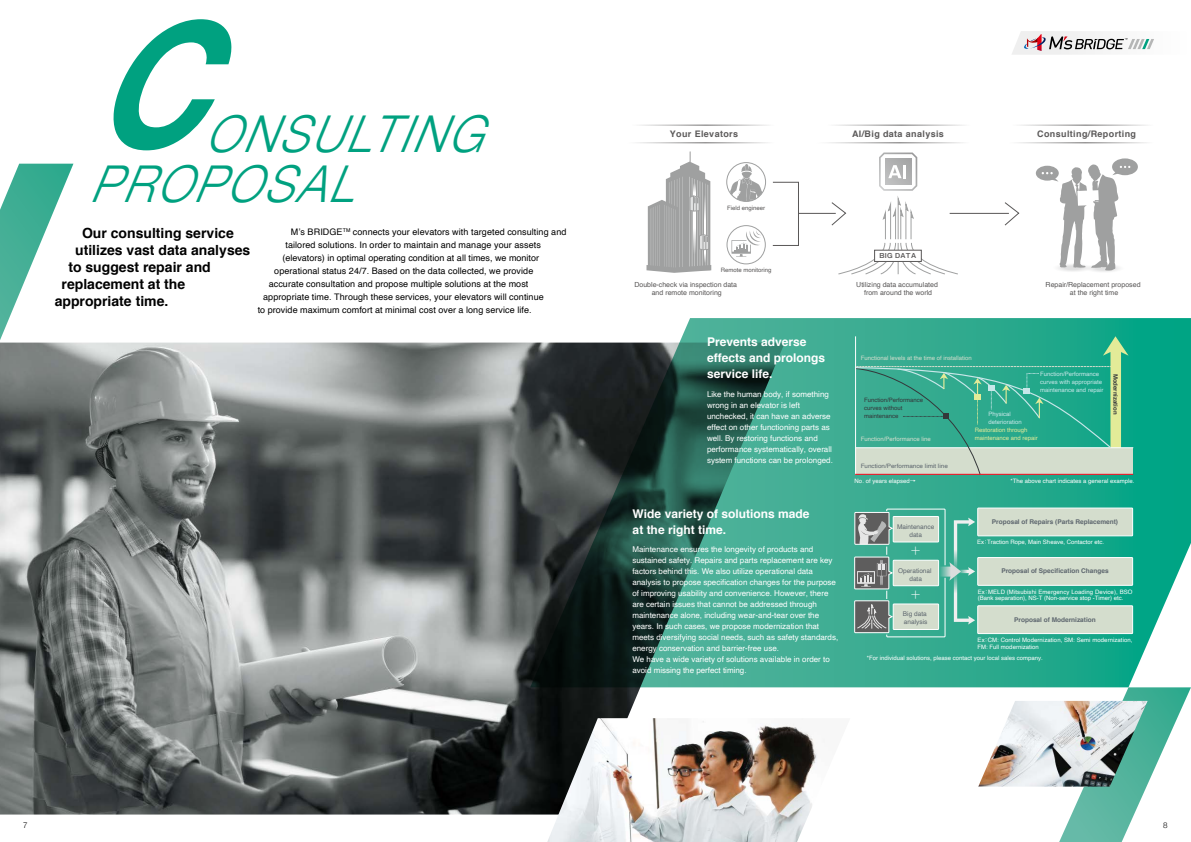
<style>
.page{position:relative;width:1191px;height:842px;background:#fff}
.page>*{position:absolute;margin:0;border:0;box-sizing:border-box;transform-origin:0 0}
.t1{font:italic 700 175.5px "Helvetica Neue";color:#00a180;scale:.85 1}
.t2{font:italic 300 50.8px "Helvetica Neue";color:#00a180;scale:.92 1}
.t3{font:700 14px "Helvetica";color:#000}
.t4{font:700 12px/16px "Helvetica";color:#fff}
.t5{font:300 11px "Gothic MB101 Pro";color:#fff}
.t6{font:9px "Helvetica";letter-spacing:.01em;color:#000}
.t7{font:700 9px "Helvetica";letter-spacing:.04em;color:#5c5a5a}
.t8{font:8px/11px "Helvetica";color:#fff}
.t9{font:300 8px "Helvetica Neue";color:#000}
.t10{font:7px/8px "Helvetica";color:#595757;text-align:center}
.t11{font:700 6.5px "Helvetica";color:#5d666e}
.t12{font:6.5px/8.1px "Helvetica";color:#5d666e;text-align:center}
.t13{font:700 6.3px "Gothic MB101 Pro De";letter-spacing:.04em;color:#595757}
.t14{font:6px/6.9px "Helvetica";color:#fff}
.t15{font:6px/8px "Helvetica";color:#c8e7e9}
.t16{font:6px "Helvetica";color:#d4ddcd}
.t17{font:6px/8px "Helvetica";color:#34373a}
.t18{font:6px/8px "Helvetica";color:#e3eb98}
.t19{font:6px "Helvetica";color:#595757}
.t20{font:6px "Helvetica";color:#5d666e;scale:1.06 1}
.t21{font:700 6px "Helvetica";color:#34373a}
.s1{font-family:"Gothic MB101 Pro";font-weight:500}
.s2{font-family:"Gothic BBB Pro";font-weight:500}
</style>
<div class="page">
<img style="left:0;top:343px;width:785px;height:471px">
<svg style="left:0;top:164px;width:73px;height:197px"></svg>
<svg style="left:530px;top:318px;width:661px;height:369px;background:#348775"></svg>
<svg style="left:1055px;top:687px;width:136px;height:155px"></svg>
<hr style="left:949px;top:213px;width:60px;height:1px;background:#595757">
<svg style="left:1004px;top:202px;width:15px;height:24px"></svg>
<hr style="left:798px;top:213px;width:37px;height:1px;background:#595757">
<svg style="left:728px;top:164px;width:35px;height:36px"></svg>
<div style="left:726px;top:162px;width:40px;height:40px;border:1px solid #9fa0a0;border-radius:50%"></div>
<svg style="left:613px;top:142px;width:182px;height:1px"></svg>
<svg style="left:613px;top:125px;width:182px;height:1px"></svg>
<svg style="left:807px;top:125px;width:182px;height:1px"></svg>
<svg style="left:807px;top:142px;width:182px;height:1px"></svg>
<svg style="left:1035px;top:166px;width:23px;height:15px"></svg>
<div style="left:1112px;top:158px;width:25px;height:17px;background:#9fa0a0;border-radius:50%"></div>
<svg style="left:1041px;top:164px;width:89px;height:108px"></svg>
<svg style="left:995px;top:142px;width:182px;height:1px"></svg>
<svg style="left:995px;top:125px;width:182px;height:1px"></svg>
<svg style="left:646px;top:151px;width:65px;height:122px"></svg>
<div style="left:726px;top:225px;width:39px;height:39px;border:1px solid #9fa0a0;border-radius:50%"></div>
<svg style="left:731px;top:226px;width:34px;height:31px"></svg>
<div style="left:977px;top:508px;width:155px;height:28px;background:#d4ddcd"></div>
<div style="left:977px;top:508px;width:155px;height:28px;border:1px solid #fff"></div>
<div style="left:977px;top:557px;width:155px;height:28px;background:#d4ddcd"></div>
<div style="left:977px;top:557px;width:155px;height:29px;border:1px solid #fff"></div>
<div style="left:977px;top:606px;width:155px;height:27px;background:#d4ddcd"></div>
<div style="left:977px;top:605px;width:155px;height:29px;border:1px solid #fff"></div>
<hr style="left:855px;top:447px;width:278px;height:1px;background:#fff">
<hr style="left:855px;top:474px;width:278px;height:1px;background:#e60012">
<svg style="left:854px;top:336px;width:274px;height:139px;background:#56b59a"></svg>
<svg style="left:854px;top:508px;width:121px;height:129px;background:#77b3a2"></svg>
<img style="left:978px;top:701px;width:169px;height:86px">
<svg style="left:1012px;top:31px;width:142px;height:24px"></svg>
<img style="left:547px;top:718px;width:270px;height:124px">
<svg style="left:831px;top:153px;width:127px;height:122px"></svg>
<p class="t1" style="left:89px;top:-53px;width:271px">C</p>
<p class="t2" style="left:204px;top:93px;width:336px">ONSULTING</p>
<p class="t2" style="left:89px;top:142px;width:321px">PROPOSAL</p>
<p class="t3" style="left:82px;top:222px;width:153px">Our consulting service</p>
<p class="t3" style="left:75px;top:239px;width:177px">utilizes vast data analyses</p>
<p class="t3" style="left:68px;top:256px;width:144px">to suggest repair and</p>
<p class="t3" style="left:62px;top:273px;width:125px">replacement at the</p>
<p class="t3" style="left:55px;top:290px;width:115px">appropriate time.</p>
<p class="t6" style="left:291px;top:225px;width:277px">M’s BRIDGE<sup>TM</sup> connects your elevators with targeted consulting and</p>
<p class="t6" style="left:285px;top:238px;width:257px">tailored solutions. In order to maintain and manage your assets</p>
<p class="t6" style="left:282px;top:251px;width:258px">(elevators) in optimal operating condition at all times, we monitor</p>
<p class="t6" style="left:274px;top:264px;width:260px">operational status 24/7. Based on the data collected, we provide</p>
<p class="t6" style="left:269px;top:277px;width:261px">accurate consultation and propose multiple solutions at the most</p>
<p class="t6" style="left:263px;top:290px;width:282px">appropriate time. Through these services, your elevators will continue</p>
<p class="t6" style="left:258px;top:303px;width:275px">to provide maximum comfort at minimal cost over a long service life.</p>
<p class="t7" style="left:670px;top:127px;width:70px">Your Elevators</p>
<p class="t7" style="left:852px;top:127px;width:93px">AI/Big data analysis</p>
<p class="t19" style="left:727px;top:203px;width:40px">Field engineer</p>
<p class="t19" style="left:720px;top:265px;width:52px">Remote monitoring</p>
<p class="t10" style="left:634px;top:281px;width:104px">Double-check via inspection data and remote monitoring</p>
<p class="t13" style="left:879px;top:251px;width:38px">BIG DATA</p>
<p class="t10" style="left:856px;top:281px;width:83px">Utilizing data accumulated from around the world</p>
<p class="t7" style="left:1037px;top:127px;width:100px">Consulting/Reporting</p>
<p class="t10" style="left:1045px;top:281px;width:96px">Repair/Replacement proposed at the right time</p>
<p class="t4" style="left:707px;top:334px;width:120px">Prevents adverse effects and prolongs service life.</p>
<p class="t8" style="left:707px;top:388px;width:127px">Like the human body, if something wrong in an elevator is left unchecked, it can have an adverse effect on other functioning parts as well. By restoring functions and performance systematically, overall system functions can be prolonged.</p>
<p class="t4" style="left:632px;top:506px;width:178px">Wide variety of solutions made at the right time.</p>
<p class="t8" style="left:632px;top:543px;width:207px">Maintenance ensures the longevity of products and sustained safety. Repairs and parts replacement are key factors behind this. We also utilize operational data analysis to propose specification changes for the purpose of improving usability and convenience. However, there are certain issues that cannot be addressed through maintenance alone, including wear-and-tear over the years. In such cases, we propose modernization that meets diversifying social needs, such as safety standards, energy conservation and barrier-free use.<br>We have a wide variety of solutions available in order to avoid missing the perfect timing.</p>
<p class="t16" style="left:860px;top:354px;width:113px">Functional levels at the time of installation</p>
<p class="t15" style="left:1040px;top:370px;width:65px">Function/Performance curves with appropriate maintenance and repair</p>
<p class="t21" style="left:1120px;top:374px;width:42px;rotate:90deg">Modernization</p>
<p class="t17" style="left:864px;top:397px;width:61px">Function/Performance curves without maintenance</p>
<p class="t15" style="left:988px;top:410px;width:35px;rotate:-1deg">Physical deterioration</p>
<p class="t18" style="left:974px;top:426px;width:65px">Restoration through maintenance and repair</p>
<p class="t16" style="left:860px;top:434px;width:72px">Function/Performance line</p>
<p class="t14" style="left:854px;top:478px;width:63px">No. of years elapsed<span class="s1">→</span></p>
<p class="t14" style="left:1010px;top:478px;width:125px">*The above chart indicates a general example.</p>
<p class="t20" style="left:860px;top:461px;width:84px">Function/Performance limit line</p>
<p class="t12" style="left:897px;top:522px;width:39px">Maintenance data</p>
<p class="t12" style="left:898px;top:567px;width:35px">Operational data</p>
<p class="t12" style="left:903px;top:610px;width:26px;text-align:left">Big data analysis</p>
<p class="t5" style="left:911px;top:542px;width:10px">+</p>
<p class="t5" style="left:911px;top:585px;width:10px">+</p>
<p class="t11" style="left:992px;top:516px;width:128px">Proposal of Repairs (Parts Replacement)</p>
<p class="t14" style="left:977px;top:538px;width:128px">Ex<span class="s2">：</span>Traction Rope, Main Sheave, Contactor etc.</p>
<p class="t11" style="left:1001px;top:566px;width:109px">Proposal of Specification Changes</p>
<p class="t14" style="left:977px;top:588px;width:156px">Ex<span class="s2">：</span>MELD (Mitsubishi Emergency Loading Device), BSO (Bank separation), NS-T (Non-service stop -Timer) etc.</p>
<p class="t11" style="left:1014px;top:614px;width:83px">Proposal of Modernization</p>
<p class="t14" style="left:977px;top:636px;width:156px">Ex<span class="s2">：</span>CM: Control Modernization, SM: Semi modernization,<br>FM: Full modernization</p>
<p class="t14" style="left:866px;top:655px;width:178px">*For individual solutions, please contact your local sales company.</p>
<p class="t9" style="left:23px;top:818px;width:6px">7</p>
<p class="t9" style="left:1163px;top:818px;width:6px">8</p>
</div>
